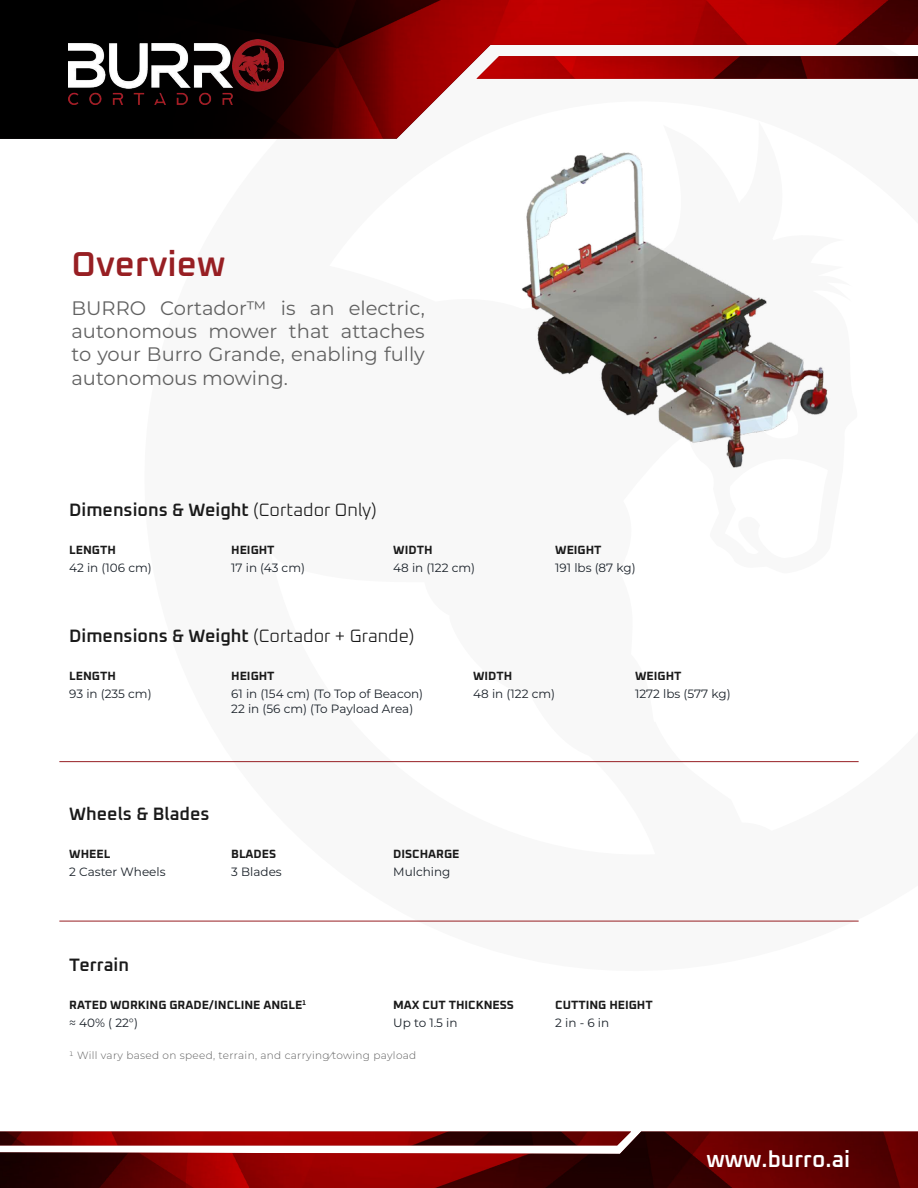
<style>
.page{position:relative;width:918px;height:1188px;background:#fff}
.page>*{position:absolute;margin:0;border:0;box-sizing:border-box;transform-origin:0 0}
.t1{font:200 34.8px "Oxanium";color:#971f23}
.t2{font:200 22.65px "Oxanium";color:#fff}
.t3{font:19.5px/23.4px "Montserrat";color:#616161;text-align:justify}
.t4{font:200 18px "Oxanium";color:#1a1a1a}
.t5{font:12px/14.4px "Montserrat";color:#1a2129}
.t6{font:200 12px "Oxanium";color:#1a1a1a}
.t7{font:300 10.5px "Montserrat";letter-spacing:.03em;color:#616161}
</style>
<div class="page">
<img style="left:522px;top:152px;width:306px;height:316px">
<hr style="left:59px;top:761px;width:800px;height:1px;background:#971f23">
<hr style="left:59px;top:921px;width:800px;height:1px;background:#971f23">
<img style="left:549px;top:0;width:369px;height:45px">
<img style="left:549px;top:56px;width:369px;height:23px">
<svg style="left:0;top:0;width:549px;height:139px;background:#532121"></svg>
<img style="left:69px;top:40px;width:215px;height:65px">
<img style="left:0;top:1132px;width:918px;height:56px">
<img style="left:0;top:1132px;width:631px;height:13px">
<h1 class="t1" style="left:71px;top:250px;width:155px">Overview</h1>
<h3 class="t3" style="left:71px;top:297px;width:355px">BURRO Cortador™ is an electric, autonomous mower that attaches to your Burro Grande, enabling fully autonomous mowing.</h3>
<h3 class="t4" style="left:69px;top:503px;width:309px">Dimensions &amp; Weight (Cortador Only)</h3>
<p class="t6" style="left:69px;top:545px;width:48px">LENGTH</p>
<p class="t6" style="left:231px;top:545px;width:45px">HEIGHT</p>
<p class="t6" style="left:393px;top:545px;width:41px">WIDTH</p>
<p class="t6" style="left:555px;top:545px;width:48px">WEIGHT</p>
<p class="t5" style="left:69px;top:561px;width:84px">42 in (106 cm)</p>
<p class="t5" style="left:231px;top:561px;width:75px">17 in (43 cm)</p>
<p class="t5" style="left:393px;top:561px;width:83px">48 in (122 cm)</p>
<p class="t5" style="left:555px;top:561px;width:82px">191 lbs (87 kg)</p>
<h3 class="t4" style="left:69px;top:629px;width:347px">Dimensions &amp; Weight (Cortador + Grande)</h3>
<p class="t6" style="left:69px;top:671px;width:48px">LENGTH</p>
<p class="t6" style="left:231px;top:671px;width:45px">HEIGHT</p>
<p class="t6" style="left:473px;top:671px;width:41px">WIDTH</p>
<p class="t6" style="left:635px;top:671px;width:48px">WEIGHT</p>
<p class="t5" style="left:69px;top:687px;width:84px">93 in (235 cm)</p>
<p class="t5" style="left:231px;top:687px;width:194px">61 in (154 cm) (To Top of Beacon)<br>22 in (56 cm) (To Payload Area)</p>
<p class="t5" style="left:473px;top:687px;width:83px">48 in (122 cm)</p>
<h3 class="t4" style="left:69px;top:807px;width:142px">Wheels &amp; Blades</h3>
<p class="t6" style="left:69px;top:849px;width:43px">WHEEL</p>
<p class="t5" style="left:69px;top:865px;width:98px">2 Caster Wheels</p>
<p class="t6" style="left:231px;top:849px;width:46px">BLADES</p>
<p class="t5" style="left:231px;top:865px;width:52px">3 Blades</p>
<h3 class="t4" style="left:69px;top:957px;width:61px">Terrain</h3>
<p class="t6" style="left:393px;top:849px;width:68px">DISCHARGE</p>
<p class="t5" style="left:393px;top:865px;width:59px">Mulching</p>
<p class="t5" style="left:635px;top:687px;width:97px">1272 lbs (577 kg)</p>
<p class="t6" style="left:69px;top:999px;width:239px">RATED WORKING GRADE/INCLINE ANGLE<sup>1</sup></p>
<p class="t6" style="left:393px;top:999px;width:122px">MAX CUT THICKNESS</p>
<p class="t6" style="left:555px;top:999px;width:99px">CUTTING HEIGHT</p>
<p class="t5" style="left:69px;top:1016px;width:70px">≈ 40% ( 22°)</p>
<p class="t5" style="left:393px;top:1016px;width:66px">Up to 1.5 in</p>
<p class="t5" style="left:555px;top:1016px;width:55px">2 in - 6 in</p>
<p class="t7" style="left:69px;top:1052px;width:349px">1 Will vary based on speed, terrain, and carrying/towing payload</p>
<h2 class="t2" style="left:706px;top:1150px;width:145px">www.burro.ai</h2>
</div>
